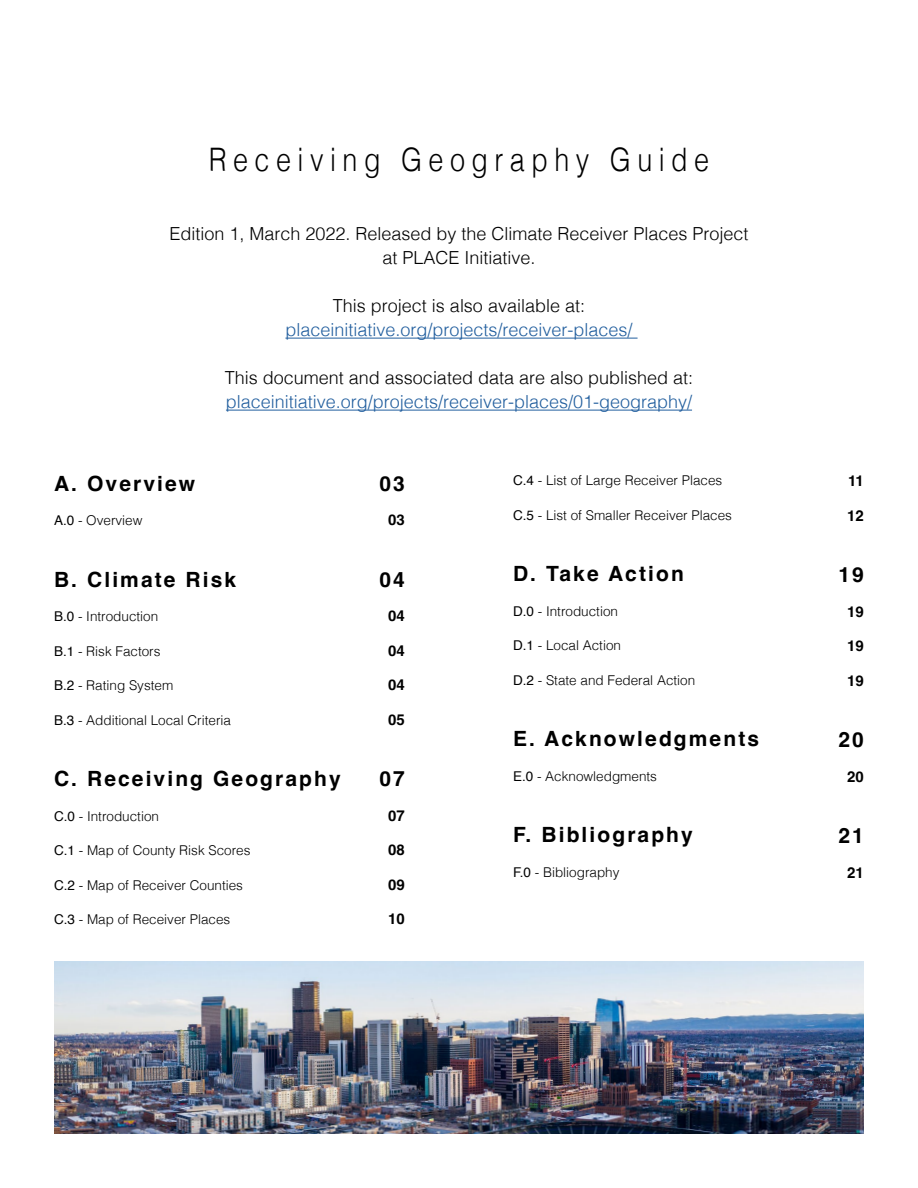
<style>
.page{position:relative;width:918px;height:1188px;background:#fff}
.page>*{position:absolute;margin:0;border:0;box-sizing:border-box;transform-origin:0 0}
.t1{font:300 32.4px "Helvetica";letter-spacing:.24em;color:#000;scale:.83 1}
.t2{font:700 21px "Helvetica";letter-spacing:.1em;color:#000}
.t3{font:300 18px/24px "Helvetica";color:#000;text-align:center}
.t4{font:300 18px "Helvetica";color:#215e9e}
.t5{font:700 15px "Helvetica";color:#000}
.t6{font:300 13.5px "Helvetica";color:#000}
.s1{font-weight:400}
</style>
<div class="page">
<hr style="left:285px;top:338px;width:353px;height:1px;background:#215e9e">
<hr style="left:226px;top:410px;width:466px;height:1px;background:#215e9e">
<img style="left:54px;top:961px;width:810px;height:173px">
<h1 class="t1" style="left:209px;top:132px;width:605px">Receiving Geography Guide</h1>
<h3 class="t3" style="left:169px;top:220px;width:581px">Edition 1, March 2022. Released by the Climate Receiver Places Project at PLACE Initiative.</h3>
<h3 class="t3" style="left:333px;top:292px;width:254px">This project is also available at:</h3>
<h3 class="t4" style="left:285px;top:314px;width:349px">placeinitiative.org/projects/receiver-places/</h3>
<h3 class="t3" style="left:225px;top:364px;width:470px">This document and associated data are also published at:</h3>
<h3 class="t4" style="left:226px;top:386px;width:468px">placeinitiative.org/projects/receiver-places/01-geography/</h3>
<h2 class="t2" style="left:54px;top:467px;width:143px">A. Overview</h2>
<p class="t6" style="left:54px;top:509px;width:90px"><span class="s1">A.0</span> - Overview</p>
<h2 class="t2" style="left:54px;top:563px;width:184px">B. Climate Risk</h2>
<p class="t6" style="left:54px;top:605px;width:106px"><span class="s1">B.0</span> - Introduction</p>
<p class="t6" style="left:54px;top:640px;width:108px"><span class="s1">B.1</span> - Risk Factors</p>
<p class="t6" style="left:54px;top:674px;width:121px"><span class="s1">B.2</span> - Rating System</p>
<p class="t6" style="left:54px;top:709px;width:179px"><span class="s1">B.3</span> - Additional Local Criteria</p>
<h2 class="t2" style="left:54px;top:762px;width:288px">C. Receiving Geography</h2>
<p class="t6" style="left:54px;top:805px;width:107px"><span class="s1">C.0</span> - Introduction</p>
<p class="t6" style="left:54px;top:839px;width:198px"><span class="s1">C.1</span> - Map of County Risk Scores</p>
<p class="t6" style="left:54px;top:874px;width:191px"><span class="s1">C.2</span> - Map of Receiver Counties</p>
<p class="t6" style="left:54px;top:908px;width:178px"><span class="s1">C.3</span> - Map of Receiver Places</p>
<h2 class="t2" style="left:380px;top:467px;width:27px">03</h2>
<p class="t5" style="left:388px;top:508px;width:18px">03</p>
<h2 class="t2" style="left:380px;top:563px;width:27px">04</h2>
<p class="t5" style="left:388px;top:604px;width:18px">04</p>
<p class="t5" style="left:388px;top:639px;width:18px">04</p>
<p class="t5" style="left:388px;top:673px;width:18px">04</p>
<p class="t5" style="left:388px;top:708px;width:18px">05</p>
<h2 class="t2" style="left:380px;top:762px;width:27px">07</h2>
<p class="t5" style="left:388px;top:804px;width:18px">07</p>
<p class="t5" style="left:388px;top:838px;width:18px">08</p>
<p class="t5" style="left:388px;top:873px;width:18px">09</p>
<p class="t5" style="left:388px;top:907px;width:18px">10</p>
<p class="t6" style="left:513px;top:469px;width:211px"><span class="s1">C.4</span> - List of Large Receiver Places</p>
<p class="t6" style="left:513px;top:504px;width:221px"><span class="s1">C.5</span> - List of Smaller Receiver Places</p>
<h2 class="t2" style="left:513px;top:557px;width:172px">D. Take Action</h2>
<p class="t6" style="left:513px;top:600px;width:107px"><span class="s1">D.0</span> - Introduction</p>
<p class="t6" style="left:513px;top:634px;width:110px"><span class="s1">D.1</span> - Local Action</p>
<p class="t6" style="left:513px;top:669px;width:184px"><span class="s1">D.2</span> - State and Federal Action</p>
<h2 class="t2" style="left:513px;top:722px;width:248px">E. Acknowledgments</h2>
<p class="t6" style="left:513px;top:765px;width:146px"><span class="s1">E.0</span> - Acknowledgments</p>
<h2 class="t2" style="left:513px;top:818px;width:181px">F. Bibliography</h2>
<p class="t6" style="left:513px;top:861px;width:108px"><span class="s1">F.0</span> - Bibliography</p>
<p class="t5" style="left:848px;top:469px;width:17px">11</p>
<p class="t5" style="left:847px;top:504px;width:18px">12</p>
<h2 class="t2" style="left:839px;top:558px;width:27px">19</h2>
<p class="t5" style="left:847px;top:600px;width:18px">19</p>
<p class="t5" style="left:847px;top:634px;width:18px">19</p>
<p class="t5" style="left:847px;top:669px;width:18px">19</p>
<h2 class="t2" style="left:839px;top:723px;width:27px">20</h2>
<p class="t5" style="left:847px;top:765px;width:18px">20</p>
<h2 class="t2" style="left:839px;top:819px;width:27px">21</h2>
<p class="t5" style="left:847px;top:861px;width:18px">21</p>
</div>
